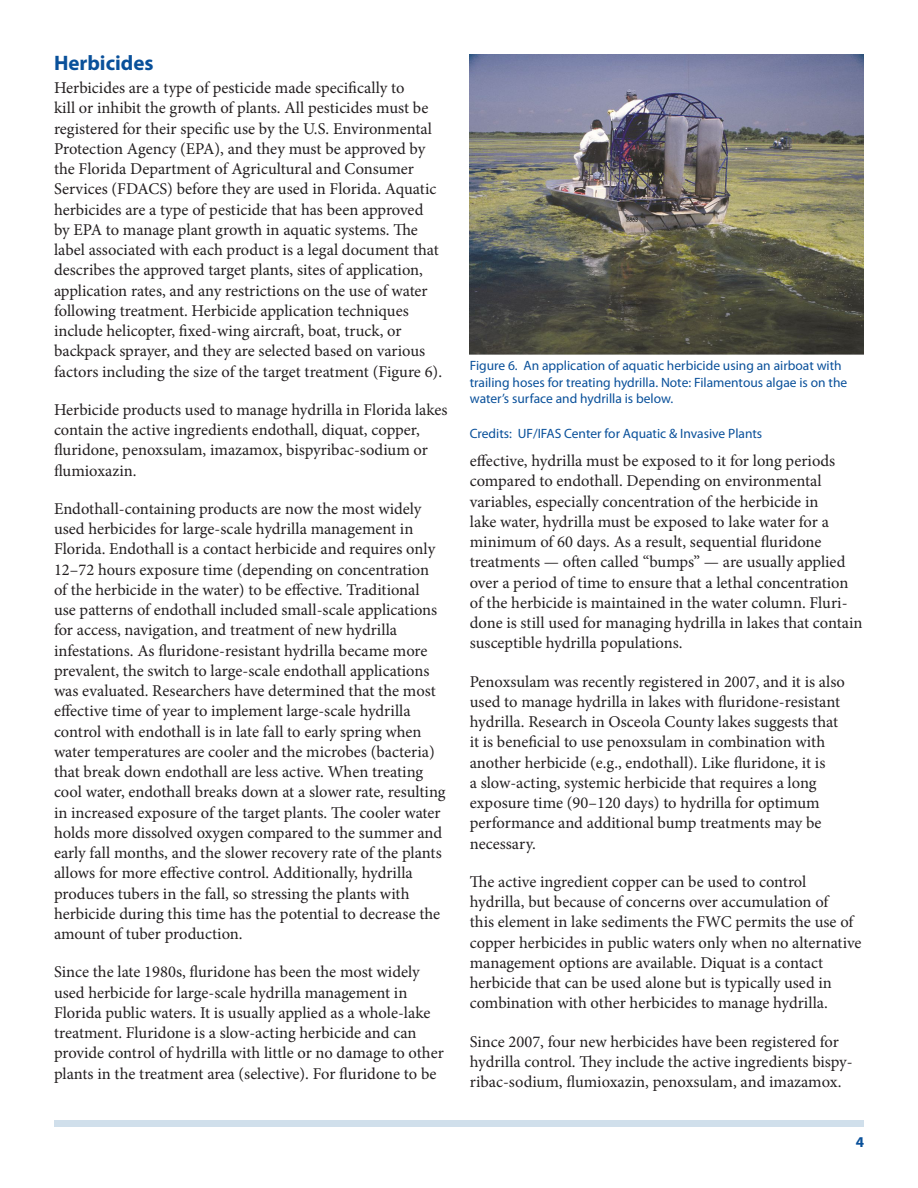
<style>
.page{position:relative;width:918px;height:1188px;background:#fff}
.page>*{position:absolute;margin:0;border:0;box-sizing:border-box;transform-origin:0 0}
.SectionHeading1{font:700 21px "Myriad Pro";color:#09509a}
.Paragraph{font:16.5px/20.2px "Minion Pro";color:#231f20}
.t1{font:700 15px "Myriad Pro";color:#09509a}
.FigureCaption{font:13.5px/16.5px "Myriad Pro";color:#09509a}
</style>
<div class="page">
<div style="left:54px;top:1120px;width:810px;height:7px;background:#d0dfeb"></div>
<img style="left:470px;top:54px;width:394px;height:301px">
<p class="SectionHeading1" style="left:54px;top:49px;width:101px">Herbicides</p>
<p class="Paragraph" style="left:54px;top:78px;width:390px">Herbicides are a type of pesticide made specifically to<br>kill or inhibit the growth of plants. All pesticides must be registered for their specific use by the U.S. Environmental Protection Agency (EPA), and they must be approved by the Florida Department of Agricultural and Consumer Services (FDACS) before they are used in Florida. Aquatic herbicides are a type of pesticide that has been approved by EPA to manage plant growth in aquatic systems. The label associated with each product is a legal document that describes the approved target plants, sites of application, application rates, and any restrictions on the use of water following treatment. Herbicide application techniques include helicopter, fixed-wing aircraft, boat, truck, or backpack sprayer, and they are selected based on various factors including the size of the target treatment (Figure 6).</p>
<p class="Paragraph" style="left:54px;top:400px;width:395px">Herbicide products used to manage hydrilla in Florida lakes contain the active ingredients endothall, diquat, copper, fluridone, penoxsulam, imazamox, bispyribac-sodium or flumioxazin.</p>
<p class="Paragraph" style="left:54px;top:499px;width:393px">Endothall-containing products are now the most widely used herbicides for large-scale hydrilla management in Florida. Endothall is a contact herbicide and requires only 12–72 hours exposure time (depending on concentration of the herbicide in the water) to be effective. Traditional use patterns of endothall included small-scale applications for access, navigation, and treatment of new hydrilla infestations. As fluridone-resistant hydrilla became more prevalent, the switch to large-scale endothall applications was evaluated. Researchers have determined that the most effective time of year to implement large-scale hydrilla control with endothall is in late fall to early spring when water temperatures are cooler and the microbes (bacteria) that break down endothall are less active. When treating cool water, endothall breaks down at a slower rate, resulting in increased exposure of the target plants. The cooler water holds more dissolved oxygen compared to the summer and early fall months, and the slower recovery rate of the plants allows for more effective control. Additionally, hydrilla produces tubers in the fall, so stressing the plants with herbicide during this time has the potential to decrease the amount of tuber production.</p>
<p class="Paragraph" style="left:54px;top:962px;width:391px">Since the late 1980s, fluridone has been the most widely used herbicide for large-scale hydrilla management in Florida public waters. It is usually applied as a whole-lake treatment. Fluridone is a slow-acting herbicide and can provide control of hydrilla with little or no damage to other plants in the treatment area (selective). For fluridone to be</p>
<p class="FigureCaption" style="left:470px;top:357px;width:379px">Figure 6. An application of aquatic herbicide using an airboat with trailing hoses for treating hydrilla. Note: Filamentous algae is on the water’s surface and hydrilla is below.</p>
<p class="FigureCaption" style="left:470px;top:425px;width:294px">Credits: UF/IFAS Center for Aquatic &amp; Invasive Plants</p>
<p class="Paragraph" style="left:470px;top:451px;width:394px">effective, hydrilla must be exposed to it for long periods compared to endothall. Depending on environmental variables, especially concentration of the herbicide in<br>lake water, hydrilla must be exposed to lake water for a minimum of 60 days. As a result, sequential fluridone treatments — often called “bumps” — are usually applied over a period of time to ensure that a lethal concentration of the herbicide is maintained in the water column. Fluri&shy;done is still used for managing hydrilla in lakes that contain susceptible hydrilla populations.</p>
<p class="Paragraph" style="left:470px;top:671px;width:377px">Penoxsulam was recently registered in 2007, and it is also used to manage hydrilla in lakes with fluridone-resistant hydrilla. Research in Osceola County lakes suggests that it is beneficial to use penoxsulam in combination with another herbicide (e.g., endothall). Like fluridone, it is<br>a slow-acting, systemic herbicide that requires a long exposure time (90–120 days) to hydrilla for optimum performance and additional bump treatments may be necessary.</p>
<p class="Paragraph" style="left:470px;top:872px;width:393px">The active ingredient copper can be used to control hydrilla, but because of concerns over accumulation of<br>this element in lake sediments the FWC permits the use of copper herbicides in public waters only when no alternative management options are available. Diquat is a contact herbicide that can be used alone but is typically used in combination with other herbicides to manage hydrilla.</p>
<p class="Paragraph" style="left:470px;top:1031px;width:384px">Since 2007, four new herbicides have been registered for hydrilla control. They include the active ingredients bispy&shy;ribac-sodium, flumioxazin, penoxsulam, and imazamox.</p>
<p class="t1" style="left:856px;top:1133px;width:10px">4</p>
</div>
